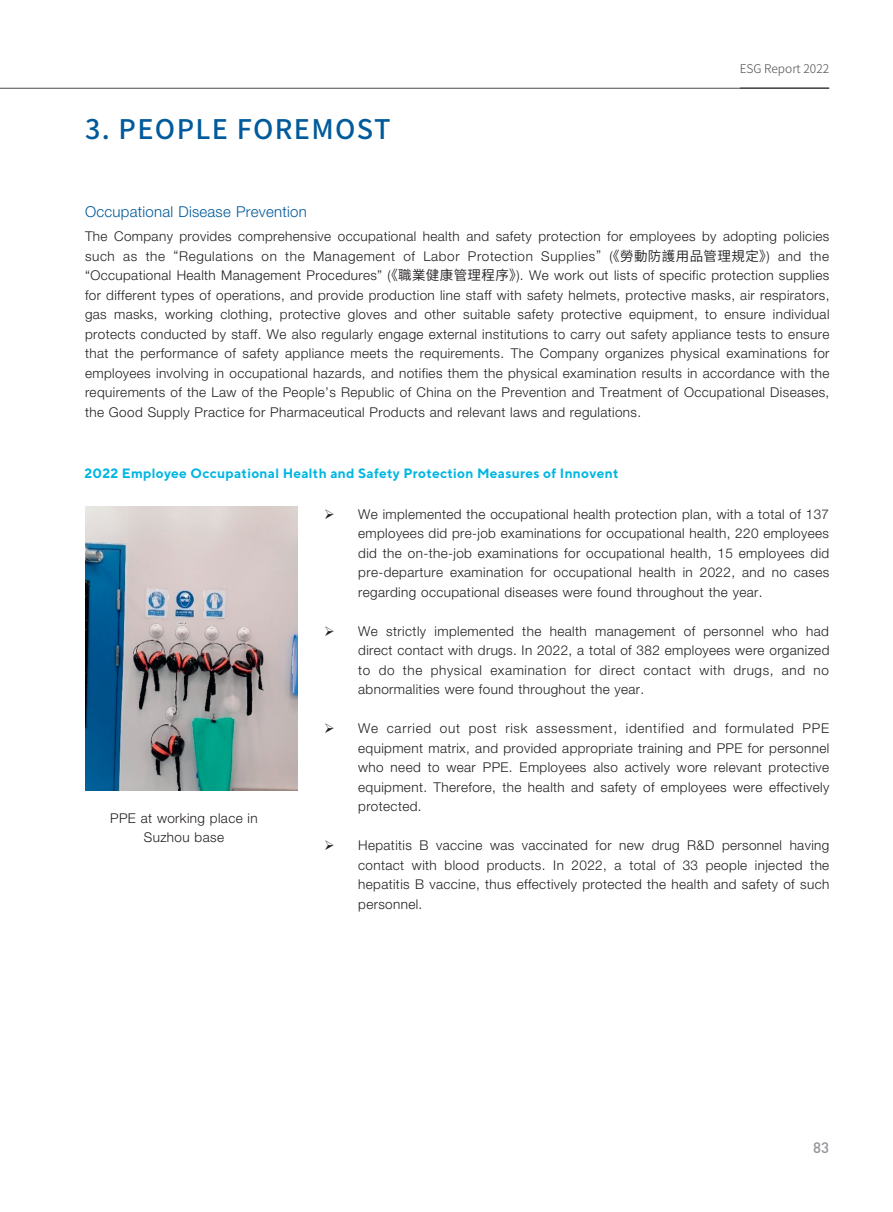
<style>
.page{position:relative;width:893px;height:1212px;background:#fff}
.page>*{position:absolute;margin:0;border:0;box-sizing:border-box;transform-origin:0 0}
.t1{font:500 27px "Source Han Sans CN";letter-spacing:.05em;color:#005a9b}
.t2{font:300 15px "Helvetica Neue LT Pro";letter-spacing:.02em;color:#005a9b}
.t3{font:500 15px "DIN Pro";color:#939598}
.t4{font:300 13.5px/19.5px "Helvetica Neue LT Pro";letter-spacing:.03em;color:#231f20;text-align:justify}
.t5{font:700 13.5px "TT Norms";letter-spacing:.02em;color:#00b6e2}
.t6{font:300 12px "Source Han Sans CN";color:#4b4c4d}
.s1{font-family:"Source Han Sans CN";font-weight:400}
</style>
<div class="page">
<img style="left:85px;top:507px;width:213px;height:283px">
<hr style="left:0;top:88px;width:829px;height:1px;background:#4b4c4d">
<hr style="left:740px;top:87px;width:89px;height:2px;background:#4b4c4d">
<h1 class="t1" style="left:85px;top:113px;width:307px">3. PEOPLE FOREMOST</h1>
<p class="t6" style="left:740px;top:61px;width:91px">ESG Report 2022</p>
<p class="t2" style="left:85px;top:203px;width:223px">Occupational Disease Prevention</p>
<p class="t4" style="left:85px;top:226px;width:746px">The Company provides comprehensive occupational health and safety protection for employees by adopting policies such as the “Regulations on the Management of Labor Protection Supplies” (<span class="s1">《勞動防護用品管理規定》</span>) and the “Occupational Health Management Procedures” (<span class="s1">《職業健康管理程序》</span>). We work out lists of specific protection supplies for different types of operations, and provide production line staff with safety helmets, protective masks, air respirators, gas masks, working clothing, protective gloves and other suitable safety protective equipment, to ensure individual protects conducted by staff. We also regularly engage external institutions to carry out safety appliance tests to ensure that the performance of safety appliance meets the requirements. The Company organizes physical examinations for employees involving in occupational hazards, and notifies them the physical examination results in accordance with the requirements of the Law of the People’s Republic of China on the Prevention and Treatment of Occupational Diseases, the Good Supply Practice for Pharmaceutical Products and relevant laws and regulations.</p>
<p class="t5" style="left:84px;top:465px;width:536px">2022 Employee Occupational Health and Safety Protection Measures of Innovent</p>
<p class="t4" style="left:110px;top:808px;width:149px;text-align:center">PPE at working place in<br>Suzhou base</p>
<p class="t4" style="left:358px;top:504px;width:473px;text-indent:-34px">➢ We implemented the occupational health protection plan, with a total of 137 employees did pre-job examinations for occupational health, 220 employees did the on-the-job examinations for occupational health, 15 employees did pre-departure examination for occupational health in 2022, and no cases regarding occupational diseases were found throughout the year.</p>
<p class="t4" style="left:358px;top:621px;width:473px;text-indent:-34px">➢ We strictly implemented the health management of personnel who had direct contact with drugs. In 2022, a total of 382 employees were organized to do the physical examination for direct contact with drugs, and no abnormalities were found throughout the year.</p>
<p class="t4" style="left:358px;top:718px;width:473px;text-indent:-34px">➢ We carried out post risk assessment, identified and formulated PPE equipment matrix, and provided appropriate training and PPE for personnel who need to wear PPE. Employees also actively wore relevant protective equipment. Therefore, the health and safety of employees were effectively protected.</p>
<p class="t4" style="left:358px;top:835px;width:473px;text-indent:-34px">➢ Hepatitis B vaccine was vaccinated for new drug R&amp;D personnel having contact with blood products. In 2022, a total of 33 people injected the hepatitis B vaccine, thus effectively protected the health and safety of such personnel.</p>
<p class="t3" style="left:813px;top:1137px;width:17px">83</p>
</div>
